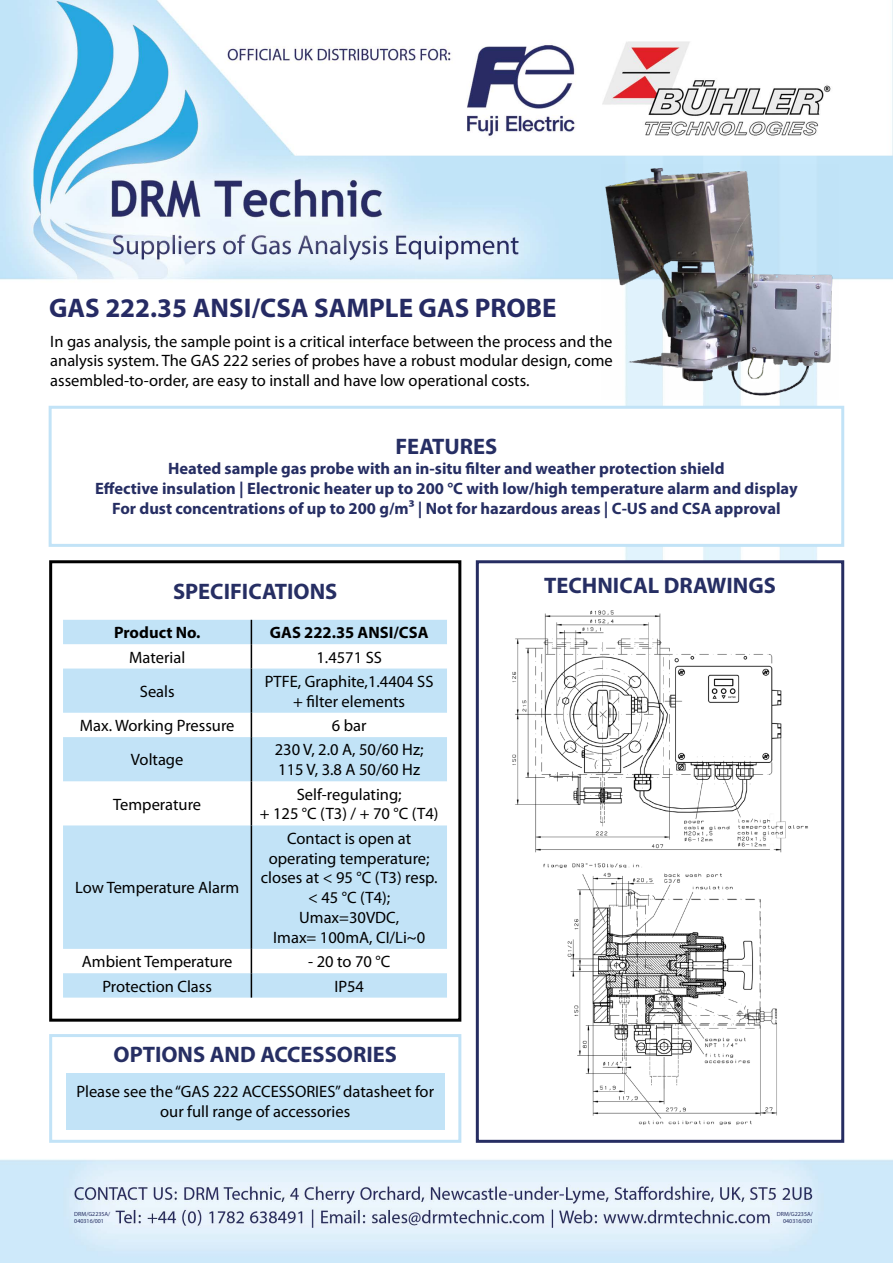
<style>
.page{position:relative;width:893px;height:1263px;background:#fff}
.page>*{position:absolute;margin:0;border:0;box-sizing:border-box;transform-origin:0 0}
.t1{font:700 27px "Myriad Pro";color:#262b64}
.t2{font:700 22.5px "Myriad Pro";color:#262e63}
.t3{font:16.5px/19.8px "Myriad Pro";color:#000;text-align:center}
.t4{font:700 16.5px/19.8px "Myriad Pro";color:#262e63;text-align:center}
.t5{font:700 16.5px "Myriad Pro";color:#000}
.t6{font:6px/7.2px "Myriad Pro";color:#252e62}
</style>
<div class="page">
<img style="left:0;top:0;width:893px;height:1263px">
<div style="left:50px;top:407px;width:793px;height:138px;background:#fff"></div>
<div style="left:49px;top:406px;width:795px;height:141px;border:3px solid #c2e3f7"></div>
<div style="left:49px;top:560px;width:412px;height:462px;border:3px solid #000"></div>
<svg style="left:63px;top:620px;width:384px;height:378px;fill:#c2e3f7"></svg>
<svg style="left:251px;top:620px;width:1px;height:48px"></svg>
<hr style="left:251px;top:668px;width:1px;height:45px;background:#000">
<svg style="left:251px;top:713px;width:1px;height:24px"></svg>
<hr style="left:251px;top:737px;width:1px;height:44px;background:#000">
<hr style="left:251px;top:781px;width:1px;height:44px;background:#000">
<hr style="left:251px;top:825px;width:1px;height:124px;background:#000">
<svg style="left:251px;top:949px;width:1px;height:48px"></svg>
<div style="left:49px;top:1034px;width:412px;height:109px;border:3px solid #c2e3f7"></div>
<div style="left:66px;top:1073px;width:378px;height:56px;background:#c2e3f7"></div>
<div style="left:477px;top:562px;width:366px;height:579px;background:#fff"></div>
<div style="left:476px;top:560px;width:368px;height:583px;border:3px solid #262d62"></div>
<img style="left:512px;top:610px;width:296px;height:515px">
<img style="left:602px;top:165px;width:237px;height:234px">
<h1 class="t1" style="left:49px;top:290px;width:509px">GAS 222.35 ANSI/CSA SAMPLE GAS PROBE</h1>
<p class="t3" style="left:50px;top:331px;width:564px;text-align:justify">In gas analysis, the sample point is a critical interface between the process and the analysis system. The GAS 222 series of probes have a robust modular design, come assembled-to-order, are easy to install and have low operational costs.</p>
<h2 class="t2" style="left:395px;top:432px;width:103px">FEATURES</h2>
<p class="t4" style="left:95px;top:458px;width:704px">Heated sample gas probe with an in-situ filter and weather protection shield<br>Effective insulation | Electronic heater up to 200 °C with low/high temperature alarm and display<br>For dust concentrations of up to 200 g/m³ | Not for hazardous areas | C-US and CSA approval</p>
<h2 class="t2" style="left:173px;top:577px;width:166px">SPECIFICATIONS</h2>
<p class="t5" style="left:114px;top:622px;width:88px">Product No.</p>
<p class="t5" style="left:270px;top:622px;width:160px">GAS 222.35 ANSI/CSA</p>
<p class="t3" style="left:129px;top:647px;width:58px">Material</p>
<p class="t3" style="left:316px;top:647px;width:67px">1.4571 SS</p>
<p class="t3" style="left:140px;top:681px;width:36px">Seals</p>
<p class="t3" style="left:265px;top:671px;width:170px">PTFE, Graphite,1.4404 SS + filter elements</p>
<p class="t3" style="left:80px;top:715px;width:156px">Max. Working Pressure</p>
<p class="t3" style="left:332px;top:715px;width:36px">6 bar</p>
<p class="t3" style="left:131px;top:750px;width:54px">Voltage</p>
<p class="t3" style="left:275px;top:740px;width:150px;text-align:left">230 V, 2.0 A, 50/60 Hz;<br>115 V, 3.8 A 50/60 Hz</p>
<p class="t3" style="left:113px;top:794px;width:89px">Temperature</p>
<p class="t3" style="left:260px;top:784px;width:180px">Self-regulating;<br>+ 125 °C (T3) / + 70 °C (T4)</p>
<p class="t3" style="left:75px;top:878px;width:166px">Low Temperature Alarm</p>
<p class="t3" style="left:261px;top:828px;width:178px">Contact is open at operating temperature; closes at &lt; 95 °C (T3) resp. &lt; 45 °C (T4);<br>Umax=30VDC,<br>Imax= 100mA, CI/Li~0</p>
<p class="t3" style="left:82px;top:951px;width:152px">Ambient Temperature</p>
<p class="t3" style="left:308px;top:951px;width:84px">- 20 to 70 °C</p>
<p class="t3" style="left:102px;top:976px;width:111px">Protection Class</p>
<p class="t3" style="left:334px;top:976px;width:31px">IP54</p>
<h2 class="t2" style="left:114px;top:1040px;width:285px">OPTIONS AND ACCESSORIES</h2>
<p class="t3" style="left:76px;top:1082px;width:359px">Please see the “GAS 222 ACCESSORIES” datasheet for our full range of accessories</p>
<h2 class="t2" style="left:544px;top:571px;width:233px">TECHNICAL DRAWINGS</h2>
<p class="t6" style="left:74px;top:1210px;width:38px">DRM/G2235A/<br>040316/001</p>
<p class="t6" style="left:777px;top:1210px;width:38px;text-align:right">DRM/G2235A/<br>040316/001</p>
</div>
